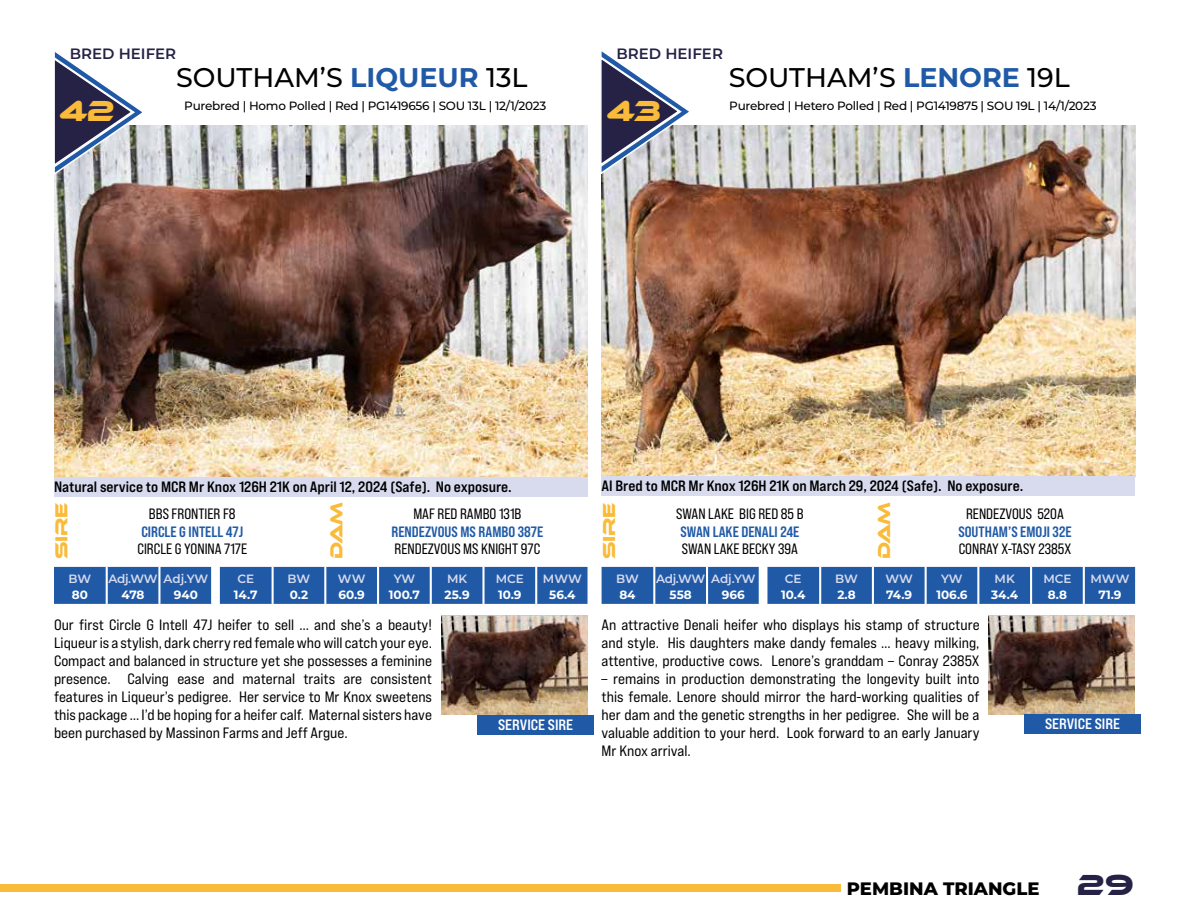
<style>
.page{position:relative;width:1188px;height:918px;background:#fff}
.page>*{position:absolute;margin:0;border:0;box-sizing:border-box;transform-origin:0 0}
.t1{font:30px "Ethnocentric Rg";color:#f9bb39}
.t2{font:500 27px "Montserrat";color:#000}
.t3{font:800 18px "Montserrat";color:#000}
.t4{font:18px "Ethnocentric Rg";color:#f9bb39}
.t5{font:15px/18px "Bebas Neue Pro Exp Rg";color:#000;text-align:justify}
.t6{font:15px "Bebas Neue Pro Sm E Rg";color:#000}
.t7{font:15px "Bebas Neue Pro Exp Bd";color:#000}
.t8{font:15px "Bebas Neue Pro Sm E Bd";color:#205aa7}
.t9{font:15px "Bebas Neue Pro Exp Bd";color:#fff}
.t10{font:600 15px "Montserrat";color:#252246}
.t11{font:500 12px "Montserrat";letter-spacing:-.02em;color:#000}
.t12{font:700 12px "Montserrat";color:#fff}
.t13{font:600 12px "Montserrat";letter-spacing:-.005em;color:#d8dbee}
.s1{font-weight:700;color:#205aa7}
.s2{font-family:"Ethnocentric Rg";font-weight:400;font-size:30px;color:#252246}
</style>
<div class="page">
<img style="left:602px;top:125px;width:533px;height:351px">
<div style="left:602px;top:476px;width:533px;height:20px;background:#d8dbee"></div>
<svg style="left:601px;top:51px;width:92px;height:125px"></svg>
<div style="left:0;top:884px;width:840px;height:8px;background:#f9bb39"></div>
<img style="left:54px;top:126px;width:534px;height:351px">
<svg style="left:54px;top:52px;width:92px;height:125px"></svg>
<div style="left:54px;top:477px;width:534px;height:19px;background:#d8dbee"></div>
<img style="left:442px;top:616px;width:146px;height:99px">
<div style="left:477px;top:715px;width:117px;height:19px;background:#205aa7"></div>
<img style="left:989px;top:615px;width:145px;height:99px">
<div style="left:1024px;top:714px;width:117px;height:19px;background:#205aa7"></div>
<div style="left:220px;top:567px;width:368px;height:37px;background:#205aa7"></div>
<hr style="left:272px;top:567px;width:2px;height:37px;background:#fff">
<hr style="left:324px;top:567px;width:2px;height:37px;background:#fff">
<hr style="left:377px;top:567px;width:2px;height:37px;background:#fff">
<hr style="left:430px;top:567px;width:2px;height:37px;background:#fff">
<hr style="left:482px;top:567px;width:3px;height:37px;background:#fff">
<hr style="left:535px;top:567px;width:2px;height:37px;background:#fff">
<div style="left:54px;top:567px;width:157px;height:37px;background:#205aa7"></div>
<hr style="left:106px;top:567px;width:2px;height:37px;background:#fff">
<hr style="left:158px;top:567px;width:2px;height:37px;background:#fff">
<div style="left:767px;top:567px;width:368px;height:37px;background:#205aa7"></div>
<hr style="left:819px;top:567px;width:2px;height:37px;background:#fff">
<hr style="left:872px;top:567px;width:2px;height:37px;background:#fff">
<hr style="left:925px;top:567px;width:2px;height:37px;background:#fff">
<hr style="left:977px;top:567px;width:2px;height:37px;background:#fff">
<hr style="left:1030px;top:567px;width:2px;height:37px;background:#fff">
<hr style="left:1083px;top:567px;width:2px;height:37px;background:#fff">
<div style="left:602px;top:567px;width:157px;height:37px;background:#205aa7"></div>
<hr style="left:653px;top:567px;width:2px;height:37px;background:#fff">
<hr style="left:706px;top:567px;width:2px;height:37px;background:#fff">
<p class="t10" style="left:70px;top:43px;width:108px">BRED HEIFER</p>
<h2 class="t2" style="left:176px;top:59px;width:353px">SOUTHAM’S <span class="s1">LIQUEUR</span> 13L</h2>
<p class="t10" style="left:616px;top:43px;width:108px">BRED HEIFER</p>
<h2 class="t2" style="left:729px;top:59px;width:343px">SOUTHAM’S <span class="s1">LENORE</span> 19L</h2>
<p class="t11" style="left:184px;top:97px;width:364px">Purebred | Homo Polled | Red | PG1419656 | SOU 13L | 12/1/2023</p>
<h1 class="t1" style="left:59px;top:93px;width:57px">42</h1>
<h1 class="t1" style="left:606px;top:92px;width:56px">43</h1>
<p class="t11" style="left:729px;top:97px;width:369px">Purebred | Hetero Polled | Red | PG1419875 | SOU 19L | 14/1/2023</p>
<p class="t7" style="left:54px;top:477px;width:459px">Natural service to MCR Mr Knox 126H 21K on April 12, 2024 (Safe). No exposure.</p>
<p class="t7" style="left:602px;top:477px;width:423px">AI Bred to MCR Mr Knox 126H 21K on March 29, 2024 (Safe). No exposure.</p>
<p class="t4" style="left:50px;top:559px;width:59px;rotate:-90deg">SIRE</p>
<p class="t4" style="left:325px;top:559px;width:59px;rotate:-90deg">dAM</p>
<p class="t6" style="left:149px;top:505px;width:88px">BBS FRONTIER F8</p>
<p class="t8" style="left:141px;top:523px;width:103px">CIRCLE G INTELL 47J</p>
<p class="t6" style="left:138px;top:540px;width:111px">CIRCLE G YONINA 717E</p>
<p class="t6" style="left:413px;top:505px;width:110px">MAF RED RAMBO 131B</p>
<p class="t8" style="left:392px;top:523px;width:153px">RENDEZVOUS MS RAMBO 387E</p>
<p class="t6" style="left:395px;top:540px;width:147px">RENDEZVOUS MS KNIGHT 97C</p>
<p class="t4" style="left:598px;top:559px;width:59px;rotate:-90deg">SIRE</p>
<p class="t4" style="left:873px;top:559px;width:59px;rotate:-90deg">dAM</p>
<p class="t6" style="left:676px;top:505px;width:129px">SWAN LAKE BIG RED 85 B</p>
<p class="t8" style="left:680px;top:523px;width:121px">SWAN LAKE DENALI 24E</p>
<p class="t6" style="left:682px;top:540px;width:118px">SWAN LAKE BECKY 39A</p>
<p class="t6" style="left:966px;top:505px;width:99px">RENDEZVOUS 520A</p>
<p class="t8" style="left:958px;top:523px;width:115px">SOUTHAM’S EMOJI 32E</p>
<p class="t6" style="left:959px;top:540px;width:114px">CONRAY X-TASY 2385X</p>
<p class="t13" style="left:68px;top:570px;width:24px">BW</p>
<p class="t12" style="left:72px;top:587px;width:18px">80</p>
<p class="t13" style="left:109px;top:570px;width:50px">Adj.WW</p>
<p class="t12" style="left:122px;top:587px;width:24px">478</p>
<p class="t13" style="left:164px;top:570px;width:46px">Adj.YW</p>
<p class="t12" style="left:174px;top:587px;width:26px">940</p>
<p class="t13" style="left:237px;top:570px;width:18px">CE</p>
<p class="t12" style="left:234px;top:587px;width:25px">14.7</p>
<p class="t13" style="left:288px;top:570px;width:24px">BW</p>
<p class="t12" style="left:290px;top:587px;width:20px">0.2</p>
<p class="t13" style="left:338px;top:570px;width:29px">WW</p>
<p class="t12" style="left:338px;top:587px;width:28px">60.9</p>
<p class="t13" style="left:394px;top:570px;width:23px">YW</p>
<p class="t12" style="left:389px;top:587px;width:33px">100.7</p>
<p class="t13" style="left:447px;top:570px;width:22px">MK</p>
<p class="t12" style="left:445px;top:587px;width:27px">25.9</p>
<p class="t13" style="left:496px;top:570px;width:30px">MCE</p>
<p class="t12" style="left:498px;top:587px;width:25px">10.9</p>
<p class="t13" style="left:543px;top:570px;width:40px">MWW</p>
<p class="t12" style="left:549px;top:587px;width:28px">56.4</p>
<p class="t13" style="left:616px;top:570px;width:24px">BW</p>
<p class="t12" style="left:619px;top:587px;width:18px">84</p>
<p class="t13" style="left:656px;top:570px;width:50px">Adj.WW</p>
<p class="t12" style="left:670px;top:587px;width:24px">558</p>
<p class="t13" style="left:711px;top:570px;width:46px">Adj.YW</p>
<p class="t12" style="left:722px;top:587px;width:24px">966</p>
<p class="t13" style="left:785px;top:570px;width:18px">CE</p>
<p class="t12" style="left:781px;top:587px;width:26px">10.4</p>
<p class="t13" style="left:835px;top:570px;width:24px">BW</p>
<p class="t12" style="left:837px;top:587px;width:20px">2.8</p>
<p class="t13" style="left:886px;top:570px;width:29px">WW</p>
<p class="t12" style="left:886px;top:587px;width:27px">74.9</p>
<p class="t13" style="left:941px;top:570px;width:23px">YW</p>
<p class="t12" style="left:936px;top:587px;width:33px">106.6</p>
<p class="t13" style="left:995px;top:570px;width:22px">MK</p>
<p class="t12" style="left:991px;top:587px;width:29px">34.4</p>
<p class="t13" style="left:1043px;top:570px;width:30px">MCE</p>
<p class="t12" style="left:1048px;top:587px;width:21px">8.8</p>
<p class="t13" style="left:1091px;top:570px;width:40px">MWW</p>
<p class="t12" style="left:1098px;top:587px;width:25px">71.9</p>
<p class="t5" style="left:54px;top:616px;width:380px">Our first Circle G Intell 47J heifer to sell … and she’s a beauty!<br>Liqueur is a stylish, dark cherry red female who will catch your eye.<br>Compact and balanced in structure yet she possesses a feminine presence. Calving ease and maternal traits are consistent features in Liqueur’s pedigree. Her service to Mr Knox sweetens this package … I’d be hoping for a heifer calf. Maternal sisters have been purchased by Massinon Farms and Jeff Argue.</p>
<p class="t9" style="left:498px;top:715px;width:77px">SERVICE SIRE</p>
<p class="t5" style="left:602px;top:615px;width:380px">An attractive Denali heifer who displays his stamp of structure and style. His daughters make dandy females … heavy milking, attentive, productive cows. Lenore’s granddam – Conray 2385X</p>
<p class="t5" style="left:602px;top:669px;width:380px">– remains in production demonstrating the longevity built into this female. Lenore should mirror the hard-working qualities of her dam and the genetic strengths in her pedigree. She will be a valuable addition to your herd. Look forward to an early January Mr Knox arrival.</p>
<p class="t9" style="left:1045px;top:715px;width:77px">SERVICE SIRE</p>
<p class="t3" style="left:847px;top:876px;width:289px">PEMBINA TRIANGLE <span class="s2">29</span></p>
</div>
